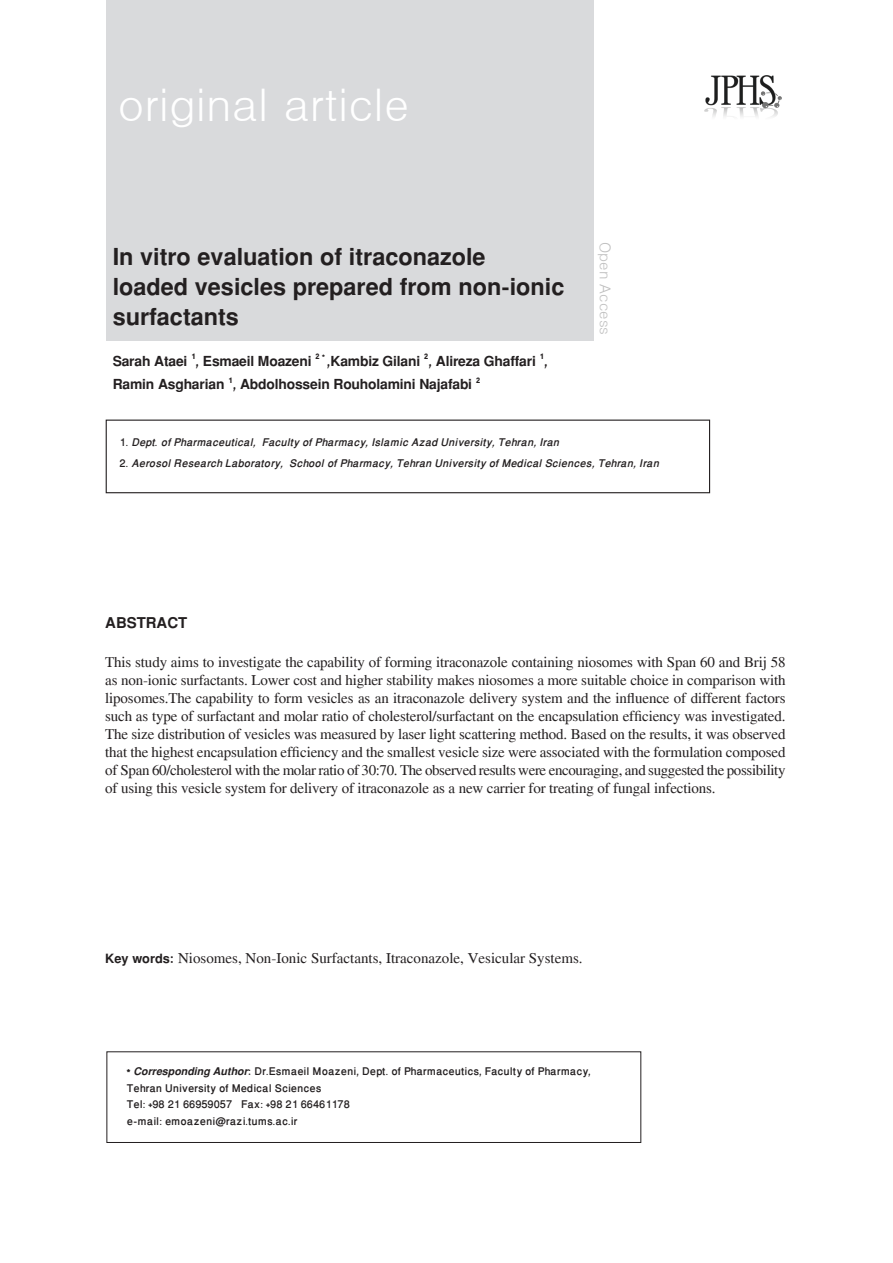
<style>
.page{position:relative;width:893px;height:1263px;background:#fff}
.page>*{position:absolute;margin:0;border:0;box-sizing:border-box;transform-origin:0 0}
.t1{font:45px "Dotum";color:#fff}
.t2{font:700 33px "Win Soft Pro";color:#231f20}
.t3{font:700 21px "Win Soft Pro";color:#231f20}
.t4{font:700 19.5px "Win Soft Pro";letter-spacing:-.01em;color:#231f20}
.t5{font:15px/18px "Jaghb Uni";color:#231f20;text-align:justify}
.t6{font:500 15px "Win Soft Pro";color:#231f20}
.t7{font:italic 500 15px "Win Soft Pro";color:#231f20}
.t8{font:15px "Dotum";color:#bfbfbf}
.s1{font-style:normal}
.s2{font-family:"Win Soft Pro";font-weight:700;font-size:18px}
.s3{font-weight:700;font-style:italic}
</style>
<div class="page">
<div style="left:106px;top:0;width:487px;height:340px;background:#d9dadc"></div>
<img style="left:704px;top:75px;width:78px;height:42px">
<div style="left:106px;top:420px;width:604px;height:73px;border:1px solid #231f20"></div>
<div style="left:106px;top:1051px;width:535px;height:92px;border:1px solid #231f20"></div>
<p class="t1" style="left:117px;top:83px;width:293px">original article</p>
<p class="t2" style="left:113px;top:232px;width:374px">In vitro evaluation of itraconazole</p>
<p class="t2" style="left:113px;top:262px;width:453px">loaded vesicles prepared from non-ionic</p>
<p class="t2" style="left:113px;top:292px;width:128px">surfactants</p>
<p class="t4" style="left:113px;top:346px;width:437px">Sarah Ataei <sup>1</sup>, Esmaeil Moazeni <sup>2</sup> <sup>*</sup> ,Kambiz Gilani <sup>2</sup>, Alireza Ghaffari <sup>1</sup>,</p>
<p class="t4" style="left:113px;top:370px;width:369px">Ramin Asgharian <sup>1</sup>, Abdolhossein Rouholamini Najafabi <sup>2</sup></p>
<p class="t8" style="left:613px;top:242px;width:94px;rotate:90deg">Open Access</p>
<p class="t7" style="left:120px;top:432px;width:441px"><span class="s1">1.</span> Dept. of Pharmaceutical, Faculty of Pharmacy, Islamic Azad University, Tehran, Iran</p>
<p class="t7" style="left:120px;top:453px;width:541px"><span class="s1">2.</span> Aerosol Research Laboratory, School of Pharmacy, Tehran University of Medical Sciences, Tehran, Iran</p>
<p class="t3" style="left:105px;top:607px;width:84px">ABSTRACT</p>
<p class="t5" style="left:105px;top:653px;width:682px">This study aims to investigate the capability of forming itraconazole containing niosomes with Span 60 and Brij 58 as non-ionic surfactants. Lower cost and higher stability makes niosomes a more suitable choice in comparison with liposomes.The capability to form vesicles as an itraconazole delivery system and the influence of different factors such as type of surfactant and molar ratio of cholesterol/surfactant on the encapsulation efficiency was investigated.<br>The size distribution of vesicles was measured by laser light scattering method. Based on the results, it was observed that the highest encapsulation efficiency and the smallest vesicle size were associated with the formulation composed of Span 60/cholesterol with the molar ratio of 30:70. The observed results were encouraging, and suggested the possibility of using this vesicle system for delivery of itraconazole as a new carrier for treating of fungal infections.</p>
<p class="t5" style="left:105px;top:949px;width:479px"><span class="s2">Key words:</span> Niosomes, Non-Ionic Surfactants, Itraconazole, Vesicular Systems.</p>
<p class="t6" style="left:127px;top:1060px;width:466px"><span class="s3">* Corresponding Author:</span> Dr.Esmaeil Moazeni, Dept. of Pharmaceutics, Faculty of Pharmacy,</p>
<p class="t6" style="left:127px;top:1077px;width:196px">Tehran University of Medical Sciences</p>
<p class="t6" style="left:127px;top:1093px;width:225px">Tel: +98 21 66959057 Fax: +98 21 66461178</p>
<p class="t6" style="left:127px;top:1110px;width:172px">e-mail: emoazeni@razi.tums.ac.ir</p>
</div>
